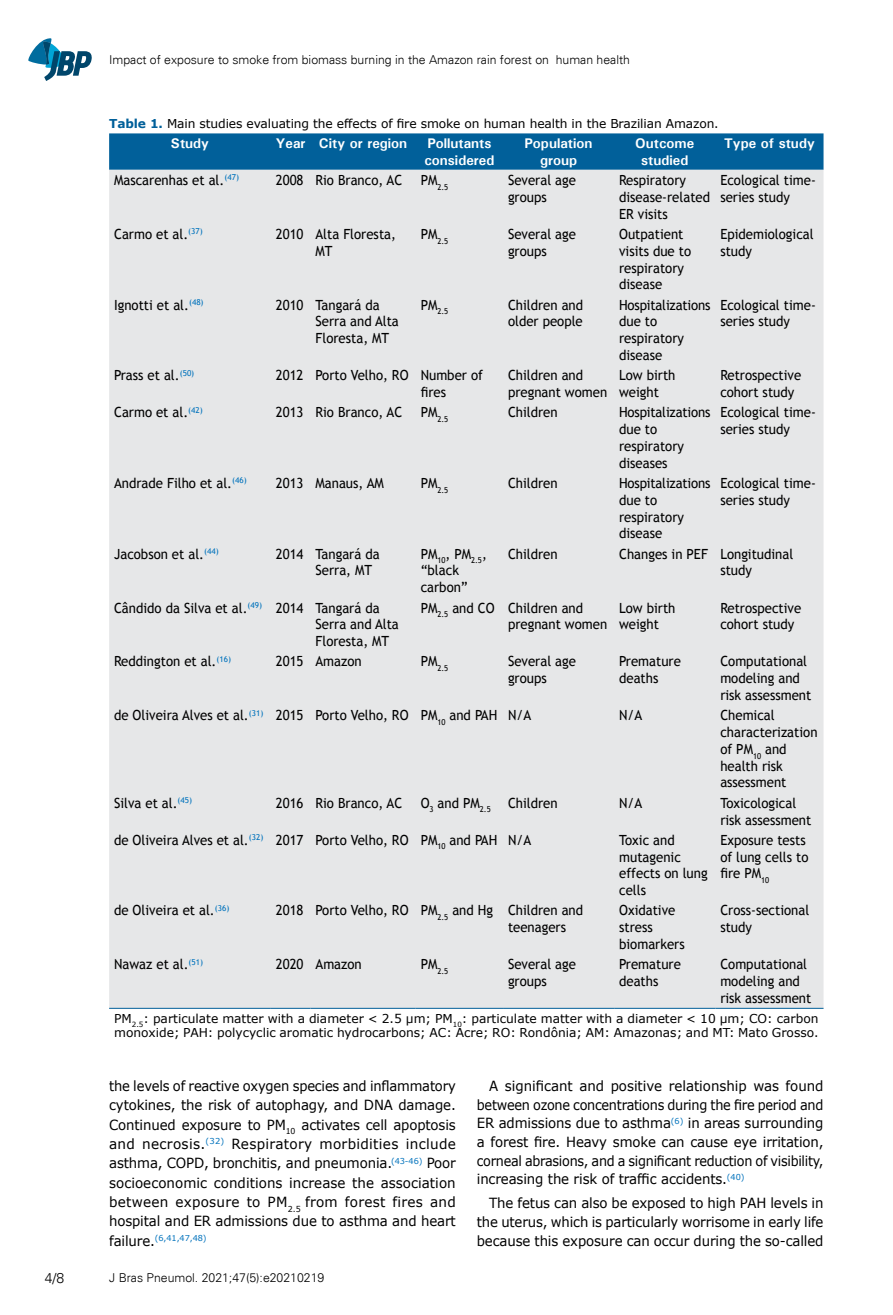
<style>
.page{position:relative;width:893px;height:1315px;background:#fff}
.page>*{position:absolute;margin:0;border:0;box-sizing:border-box;transform-origin:0 0}
.t1{font:14px/16.8px "Trebuchet MS";color:#000;scale:.94 1}
.t2{font:14px/19.2px "Verdana";letter-spacing:-.01em;color:#000;text-align:justify;scale:.94 1}
.t3{font:14px/18.7px "Verdana";letter-spacing:-.01em;color:#000;text-align:justify;scale:.96 1}
.t4{font:14px/18.7px "Verdana";letter-spacing:-.01em;color:#000;text-align:justify;scale:.95 1}
.t5{font:700 14px/16.8px "Univers";color:#fff;text-align:center}
.t6{font:300 14px "Univers";color:#000}
.t7{font:12.25px/14.7px "Verdana";color:#000}
.t8{font:300 12.25px "Univers";color:#000}
.t9{font:8.22px "Trebuchet MS";color:#000;scale:.94 1}
.t10{font:8.22px "Verdana";color:#0072bc}
.s1{font-weight:700;color:#01609a}
.s2{font-size:14px;color:#000}
</style>
<div class="page">
<svg style="left:28px;top:38px;width:64px;height:43px"></svg>
<div style="left:109px;top:133px;width:714px;height:37px;background:#01609a"></div>
<div style="left:109px;top:170px;width:714px;height:838px;background:#e6e7e8"></div>
<hr style="left:109px;top:1008px;width:162px;height:1px;background:#01609a">
<hr style="left:271px;top:1008px;width:40px;height:1px;background:#01609a">
<hr style="left:311px;top:1008px;width:105px;height:1px;background:#01609a">
<hr style="left:416px;top:1008px;width:87px;height:1px;background:#01609a">
<hr style="left:503px;top:1008px;width:111px;height:1px;background:#01609a">
<hr style="left:614px;top:1008px;width:101px;height:1px;background:#01609a">
<hr style="left:715px;top:1008px;width:108px;height:1px;background:#01609a">
<p class="t8" style="left:109px;top:52px;width:522px">Impact of exposure to smoke from biomass burning in the Amazon rain forest on human health</p>
<p class="t7" style="left:109px;top:116px;width:611px"><span class="s1">Table 1.</span> Main studies evaluating the effects of fire smoke on human health in the Brazilian Amazon.</p>
<p class="t5" style="left:171px;top:135px;width:40px">Study</p>
<p class="t5" style="left:276px;top:135px;width:133px">Year City or region</p>
<p class="t5" style="left:424px;top:135px;width:72px;text-align:left">Pollutants considered</p>
<p class="t5" style="left:525px;top:135px;width:69px">Population group</p>
<p class="t5" style="left:635px;top:135px;width:61px">Outcome studied</p>
<p class="t5" style="left:724px;top:135px;width:92px">Type of study</p>
<p class="t1" style="left:114px;top:172px;width:134px">Mascarenhas et al.<sup>(47)</sup></p>
<p class="t1" style="left:276px;top:172px;width:136px">2008 Rio Branco, AC</p>
<p class="t9" style="left:421px;top:182px;width:31px"><sup>PM</sup>2.5</p>
<p class="t1" style="left:508px;top:172px;width:74px">Several age groups</p>
<p class="t1" style="left:619px;top:172px;width:98px">Respiratory disease-related<br>ER visits</p>
<p class="t1" style="left:720px;top:172px;width:103px">Ecological time&shy;series study</p>
<p class="t1" style="left:114px;top:226px;width:96px">Carmo et al.<sup>(37)</sup></p>
<p class="t1" style="left:315px;top:226px;width:87px;text-indent:-40px">2010 Alta Floresta,<br>MT</p>
<p class="t9" style="left:421px;top:236px;width:31px"><sup>PM</sup>2.5</p>
<p class="t1" style="left:508px;top:226px;width:74px">Several age groups</p>
<p class="t1" style="left:619px;top:226px;width:78px">Outpatient visits due to respiratory disease</p>
<p class="t1" style="left:720px;top:226px;width:101px">Epidemiological study</p>
<p class="t1" style="left:114px;top:296px;width:97px">Ignotti et al.<sup>(48)</sup></p>
<p class="t1" style="left:315px;top:296px;width:90px;text-indent:-40px">2010 Tangará da<br>Serra and Alta<br>Floresta, MT</p>
<p class="t9" style="left:421px;top:306px;width:31px"><sup>PM</sup>2.5</p>
<p class="t1" style="left:508px;top:296px;width:81px">Children and older people</p>
<p class="t1" style="left:619px;top:296px;width:99px">Hospitalizations due to respiratory disease</p>
<p class="t1" style="left:720px;top:296px;width:103px">Ecological time&shy;series study</p>
<p class="t1" style="left:114px;top:367px;width:87px">Prass et al.<sup>(50)</sup></p>
<p class="t1" style="left:421px;top:367px;width:68px;text-indent:-145px">2012 Porto Velho, RO Number of fires</p>
<p class="t1" style="left:508px;top:367px;width:107px">Children and pregnant women</p>
<p class="t1" style="left:619px;top:367px;width:61px">Low birth weight</p>
<p class="t1" style="left:720px;top:367px;width:88px">Retrospective cohort study</p>
<p class="t1" style="left:114px;top:404px;width:96px">Carmo et al.<sup>(42)</sup></p>
<p class="t1" style="left:276px;top:404px;width:136px">2013 Rio Branco, AC</p>
<p class="t9" style="left:421px;top:414px;width:31px"><sup>PM</sup>2.5</p>
<p class="t1" style="left:508px;top:404px;width:54px">Children</p>
<p class="t1" style="left:619px;top:404px;width:99px">Hospitalizations due to respiratory diseases</p>
<p class="t1" style="left:720px;top:404px;width:103px">Ecological time&shy;series study</p>
<p class="t1" style="left:114px;top:475px;width:143px">Andrade Filho et al.<sup>(46)</sup></p>
<p class="t1" style="left:276px;top:475px;width:116px">2013 Manaus, AM</p>
<p class="t9" style="left:421px;top:485px;width:31px"><sup>PM</sup>2.5</p>
<p class="t1" style="left:508px;top:475px;width:54px">Children</p>
<p class="t1" style="left:619px;top:475px;width:99px">Hospitalizations due to respiratory disease</p>
<p class="t1" style="left:720px;top:475px;width:103px">Ecological time&shy;series study</p>
<p class="t1" style="left:114px;top:545px;width:113px">Jacobson et al.<sup>(44)</sup></p>
<p class="t1" style="left:315px;top:545px;width:70px;text-indent:-40px">2014 Tangará da<br>Serra, MT</p>
<p class="t1" style="left:421px;top:545px;width:72px">PM<sub>10</sub>, PM<sub>2.5</sub>, “black carbon”</p>
<p class="t1" style="left:508px;top:545px;width:54px">Children</p>
<p class="t1" style="left:720px;top:545px;width:79px;text-indent:-101px">Changes in PEF Longitudinal study</p>
<p class="t1" style="left:315px;top:599px;width:90px;text-indent:-201px">Cândido da Silva et al.<sup>(49)</sup> 2014 Tangará da<br>Serra and Alta<br>Floresta, MT</p>
<p class="t1" style="left:508px;top:599px;width:107px;text-indent:-87px">PM<sub>2.5</sub> and CO Children and pregnant women</p>
<p class="t1" style="left:619px;top:599px;width:61px">Low birth weight</p>
<p class="t1" style="left:720px;top:599px;width:88px">Retrospective cohort study</p>
<p class="t1" style="left:114px;top:653px;width:126px">Reddington et al.<sup>(16)</sup></p>
<p class="t1" style="left:276px;top:653px;width:93px">2015 Amazon</p>
<p class="t9" style="left:421px;top:663px;width:31px"><sup>PM</sup>2.5</p>
<p class="t1" style="left:508px;top:653px;width:74px">Several age groups</p>
<p class="t1" style="left:619px;top:653px;width:67px">Premature deaths</p>
<p class="t1" style="left:720px;top:653px;width:98px">Computational modeling and risk assessment</p>
<p class="t1" style="left:114px;top:707px;width:445px">de Oliveira Alves et al.<sup>(31)</sup> 2015 Porto Velho, RO PM<sub>10</sub> and PAH N/A</p>
<p class="t1" style="left:619px;top:707px;width:26px">N/A</p>
<p class="t1" style="left:720px;top:707px;width:105px">Chemical characterization of PM<sub>10</sub> and health risk assessment</p>
<p class="t1" style="left:114px;top:794px;width:85px">Silva et al.<sup>(45)</sup></p>
<p class="t1" style="left:276px;top:794px;width:136px">2016 Rio Branco, AC</p>
<p class="t1" style="left:421px;top:794px;width:147px">O<sub>3</sub> and PM<sub>2.5</sub> Children</p>
<p class="t1" style="left:619px;top:794px;width:26px">N/A</p>
<p class="t1" style="left:720px;top:794px;width:98px">Toxicological risk assessment</p>
<p class="t1" style="left:114px;top:831px;width:445px">de Oliveira Alves et al.<sup>(32)</sup> 2017 Porto Velho, RO PM<sub>10</sub> and PAH N/A</p>
<p class="t1" style="left:619px;top:831px;width:96px">Toxic and mutagenic effects on lung cells</p>
<p class="t1" style="left:720px;top:831px;width:95px">Exposure tests of lung cells to fire PM<sub>10</sub></p>
<p class="t1" style="left:114px;top:902px;width:124px">de Oliveira et al.<sup>(36)</sup></p>
<p class="t1" style="left:508px;top:902px;width:81px;text-indent:-232px">2018 Porto Velho, RO PM<sub>2.5</sub> and Hg Children and teenagers</p>
<p class="t1" style="left:619px;top:902px;width:71px">Oxidative stress biomarkers</p>
<p class="t1" style="left:720px;top:902px;width:96px">Cross-sectional study</p>
<p class="t1" style="left:114px;top:956px;width:96px">Nawaz et al.<sup>(51)</sup></p>
<p class="t1" style="left:276px;top:956px;width:93px">2020 Amazon</p>
<p class="t9" style="left:421px;top:966px;width:31px"><sup>PM</sup>2.5</p>
<p class="t1" style="left:508px;top:956px;width:74px">Several age groups</p>
<p class="t1" style="left:619px;top:956px;width:67px">Premature deaths</p>
<p class="t1" style="left:720px;top:956px;width:98px">Computational modeling and risk assessment</p>
<p class="t7" style="left:114px;top:1010px;width:706px">PM<sub>2.5</sub>: particulate matter with a diameter &lt; 2.5 µm; PM<sub>10</sub>: particulate matter with a diameter &lt; 10 µm; CO: carbon monoxide; PAH: polycyclic aromatic hydrocarbons; AC: Acre; RO: Rondônia; AM: Amazonas; and MT: Mato Grosso.</p>
<p class="t2" style="left:109px;top:1076px;width:370px">the levels of reactive oxygen species and inflammatory cytokines, the risk of autophagy, and DNA damage.<br>Continued exposure to PM<sub>10</sub> activates cell apoptosis and necrosis.<sup>(32)</sup> Respiratory morbidities include asthma, COPD, bronchitis, and pneumonia.<sup>(43-46)</sup> Poor socioeconomic conditions increase the association between exposure to PM<sub>2.5</sub> from forest fires and hospital and ER admissions due to asthma and heart</p>
<p class="t10" style="left:109px;top:1232px;width:99px"><span class="s2">failure.</span>(6,41,47,48)</p>
<p class="t6" style="left:45px;top:1269px;width:21px">4/8</p>
<p class="t8" style="left:109px;top:1270px;width:217px">J Bras Pneumol. 2021;47(5):e20210219</p>
<p class="t3" style="left:477px;top:1076px;width:363px;text-indent:12px">A significant and positive relationship was found between ozone concentrations during the fire period and ER admissions due to asthma<sup>(6)</sup> in areas surrounding a forest fire. Heavy smoke can cause eye irritation, corneal abrasions, and a significant reduction of visibility, increasing the risk of traffic accidents.<sup>(40)</sup></p>
<p class="t4" style="left:477px;top:1193px;width:366px;text-indent:12px">The fetus can also be exposed to high PAH levels in the uterus, which is particularly worrisome in early life because this exposure can occur during the so-called</p>
</div>
